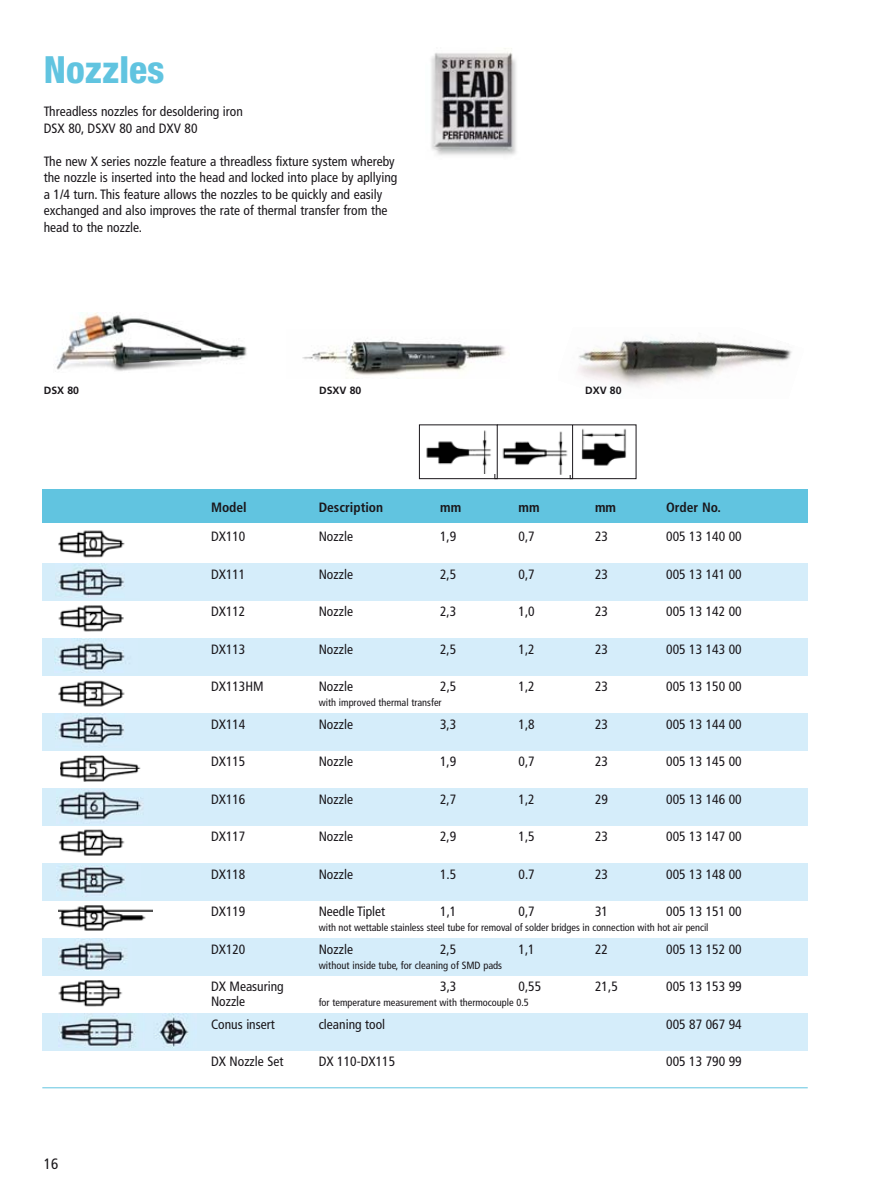
<style>
.page{position:relative;width:893px;height:1191px;background:#fff}
.page>*{position:absolute;margin:0;border:0;box-sizing:border-box;transform-origin:0 0}
.t1{font:800 condensed 37.5px "Helvetica Neue";color:#61c4e0}
.t2{font:condensed 15px "Frutiger";color:#1a171b}
.t3{font:condensed 13.5px/16.5px "Frutiger";color:#1a171b}
.t4{font:700 condensed 13.5px "Frutiger";color:#1a171b}
.t5{font:condensed 10.5px "Frutiger";color:#1a171b}
.t6{font:700 10.5px "Frutiger";color:#1a171b}
.t7{font:condensed 10.35px "Frutiger";letter-spacing:-.005em;color:#1a171b}
</style>
<div class="page">
<div style="left:42px;top:489px;width:766px;height:34px;background:#61c4e0"></div>
<div style="left:42px;top:563px;width:766px;height:38px;background:#d5edfa"></div>
<div style="left:42px;top:638px;width:766px;height:38px;background:#d5edfa"></div>
<div style="left:42px;top:713px;width:766px;height:38px;background:#d5edfa"></div>
<div style="left:42px;top:788px;width:766px;height:38px;background:#d5edfa"></div>
<div style="left:42px;top:863px;width:766px;height:38px;background:#d5edfa"></div>
<div style="left:42px;top:938px;width:766px;height:38px;background:#d5edfa"></div>
<div style="left:42px;top:1013px;width:766px;height:38px;background:#d5edfa"></div>
<img style="left:58px;top:530px;width:67px;height:28px">
<img style="left:57px;top:565px;width:68px;height:32px">
<img style="left:58px;top:605px;width:66px;height:27px">
<img style="left:58px;top:680px;width:67px;height:27px">
<img style="left:56px;top:713px;width:69px;height:31px">
<img style="left:60px;top:755px;width:81px;height:27px">
<img style="left:57px;top:790px;width:86px;height:33px">
<img style="left:58px;top:829px;width:67px;height:27px">
<img style="left:58px;top:865px;width:67px;height:30px">
<img style="left:59px;top:905px;width:93px;height:26px">
<img style="left:573px;top:427px;width:54px;height:45px">
<div style="left:570px;top:425px;width:66px;height:54px;border:1px solid #1a171b"></div>
<img style="left:497px;top:427px;width:74px;height:47px">
<div style="left:495px;top:425px;width:78px;height:54px;border:1px solid #1a171b"></div>
<img style="left:426px;top:430px;width:65px;height:44px">
<div style="left:419px;top:425px;width:78px;height:54px;border:1px solid #1a171b"></div>
<img style="left:58px;top:980px;width:64px;height:27px">
<img style="left:58px;top:939px;width:69px;height:31px">
<img style="left:54px;top:638px;width:71px;height:33px">
<img style="left:59px;top:1013px;width:130px;height:34px">
<img style="left:56px;top:313px;width:191px;height:58px">
<img style="left:302px;top:338px;width:204px;height:37px">
<img style="left:578px;top:337px;width:214px;height:50px">
<hr style="left:42px;top:1087px;width:766px;height:1px;background:#61c4e0">
<img style="left:431px;top:48px;width:85px;height:108px">
<h1 class="t1" style="left:44px;top:57px;width:122px">Nozzles</h1>
<p class="t3" style="left:44px;top:104px;width:201px">Threadless nozzles for desoldering iron<br>DSX 80, DSXV 80 and DXV 80</p>
<p class="t3" style="left:44px;top:154px;width:355px">The new X series nozzle feature a threadless fixture system whereby the nozzle is inserted into the head and locked into place by apllying a 1/4 turn. This feature allows the nozzles to be quickly and easily exchanged and also improves the rate of thermal transfer from the head to the nozzle.</p>
<p class="t6" style="left:44px;top:386px;width:37px">DSX 80</p>
<p class="t6" style="left:319px;top:386px;width:44px">DSXV 80</p>
<p class="t6" style="left:585px;top:386px;width:38px">DXV 80</p>
<p class="t2" style="left:44px;top:1157px;width:16px">16</p>
<p class="t4" style="left:211px;top:502px;width:37px">Model</p>
<p class="t4" style="left:319px;top:502px;width:66px">Description</p>
<p class="t4" style="left:440px;top:502px;width:23px">mm</p>
<p class="t4" style="left:519px;top:502px;width:23px">mm</p>
<p class="t4" style="left:595px;top:502px;width:23px">mm</p>
<p class="t4" style="left:666px;top:502px;width:56px">Order No.</p>
<p class="t3" style="left:211px;top:529px;width:36px">DX110</p>
<p class="t3" style="left:319px;top:529px;width:36px">Nozzle</p>
<p class="t3" style="left:440px;top:529px;width:18px">1,9</p>
<p class="t3" style="left:519px;top:529px;width:18px">0,7</p>
<p class="t3" style="left:595px;top:529px;width:14px">23</p>
<p class="t3" style="left:666px;top:529px;width:77px">005 13 140 00</p>
<p class="t3" style="left:211px;top:567px;width:36px">DX111</p>
<p class="t3" style="left:319px;top:567px;width:36px">Nozzle</p>
<p class="t3" style="left:440px;top:567px;width:18px">2,5</p>
<p class="t3" style="left:519px;top:567px;width:18px">0,7</p>
<p class="t3" style="left:595px;top:567px;width:14px">23</p>
<p class="t3" style="left:666px;top:567px;width:77px">005 13 141 00</p>
<p class="t3" style="left:211px;top:604px;width:36px">DX112</p>
<p class="t3" style="left:319px;top:604px;width:36px">Nozzle</p>
<p class="t3" style="left:440px;top:604px;width:18px">2,3</p>
<p class="t3" style="left:519px;top:604px;width:18px">1,0</p>
<p class="t3" style="left:595px;top:604px;width:14px">23</p>
<p class="t3" style="left:666px;top:604px;width:77px">005 13 142 00</p>
<p class="t3" style="left:211px;top:642px;width:36px">DX113</p>
<p class="t3" style="left:319px;top:642px;width:36px">Nozzle</p>
<p class="t3" style="left:440px;top:642px;width:18px">2,5</p>
<p class="t3" style="left:519px;top:642px;width:18px">1,2</p>
<p class="t3" style="left:595px;top:642px;width:14px">23</p>
<p class="t3" style="left:666px;top:642px;width:77px">005 13 143 00</p>
<p class="t3" style="left:211px;top:679px;width:54px">DX113HM</p>
<p class="t3" style="left:319px;top:679px;width:36px">Nozzle</p>
<p class="t3" style="left:440px;top:679px;width:18px">2,5</p>
<p class="t3" style="left:519px;top:679px;width:18px">1,2</p>
<p class="t3" style="left:595px;top:679px;width:14px">23</p>
<p class="t3" style="left:666px;top:679px;width:77px">005 13 150 00</p>
<p class="t7" style="left:319px;top:698px;width:124px">with improved thermal transfer</p>
<p class="t3" style="left:211px;top:717px;width:36px">DX114</p>
<p class="t3" style="left:319px;top:717px;width:36px">Nozzle</p>
<p class="t3" style="left:440px;top:717px;width:18px">3,3</p>
<p class="t3" style="left:519px;top:717px;width:18px">1,8</p>
<p class="t3" style="left:595px;top:717px;width:14px">23</p>
<p class="t3" style="left:666px;top:717px;width:77px">005 13 144 00</p>
<p class="t3" style="left:211px;top:754px;width:36px">DX115</p>
<p class="t3" style="left:319px;top:754px;width:36px">Nozzle</p>
<p class="t3" style="left:440px;top:754px;width:18px">1,9</p>
<p class="t3" style="left:519px;top:754px;width:18px">0,7</p>
<p class="t3" style="left:595px;top:754px;width:14px">23</p>
<p class="t3" style="left:666px;top:754px;width:77px">005 13 145 00</p>
<p class="t3" style="left:211px;top:792px;width:36px">DX116</p>
<p class="t3" style="left:319px;top:792px;width:36px">Nozzle</p>
<p class="t3" style="left:440px;top:792px;width:18px">2,7</p>
<p class="t3" style="left:519px;top:792px;width:18px">1,2</p>
<p class="t3" style="left:595px;top:792px;width:14px">29</p>
<p class="t3" style="left:666px;top:792px;width:77px">005 13 146 00</p>
<p class="t3" style="left:211px;top:829px;width:36px">DX117</p>
<p class="t3" style="left:319px;top:829px;width:36px">Nozzle</p>
<p class="t3" style="left:440px;top:829px;width:18px">2,9</p>
<p class="t3" style="left:519px;top:829px;width:18px">1,5</p>
<p class="t3" style="left:595px;top:829px;width:14px">23</p>
<p class="t3" style="left:666px;top:829px;width:77px">005 13 147 00</p>
<p class="t3" style="left:211px;top:867px;width:36px">DX118</p>
<p class="t3" style="left:319px;top:867px;width:36px">Nozzle</p>
<p class="t3" style="left:440px;top:867px;width:18px">1.5</p>
<p class="t3" style="left:519px;top:867px;width:18px">0.7</p>
<p class="t3" style="left:595px;top:867px;width:14px">23</p>
<p class="t3" style="left:666px;top:867px;width:77px">005 13 148 00</p>
<p class="t3" style="left:211px;top:904px;width:36px">DX119</p>
<p class="t3" style="left:319px;top:904px;width:68px">Needle Tiplet</p>
<p class="t3" style="left:440px;top:904px;width:18px">1,1</p>
<p class="t3" style="left:519px;top:904px;width:18px">0,7</p>
<p class="t3" style="left:595px;top:904px;width:14px">31</p>
<p class="t3" style="left:666px;top:904px;width:77px">005 13 151 00</p>
<p class="t7" style="left:319px;top:923px;width:391px">with not wettable stainless steel tube for removal of solder bridges in connection with hot air pencil</p>
<p class="t3" style="left:211px;top:942px;width:36px">DX120</p>
<p class="t3" style="left:319px;top:942px;width:36px">Nozzle</p>
<p class="t3" style="left:440px;top:942px;width:18px">2,5</p>
<p class="t3" style="left:519px;top:942px;width:18px">1,1</p>
<p class="t3" style="left:595px;top:942px;width:14px">22</p>
<p class="t3" style="left:666px;top:942px;width:77px">005 13 152 00</p>
<p class="t5" style="left:319px;top:961px;width:185px">without inside tube, for cleaning of SMD pads</p>
<p class="t3" style="left:211px;top:979px;width:74px">DX Measuring</p>
<p class="t3" style="left:440px;top:979px;width:18px">3,3</p>
<p class="t3" style="left:519px;top:979px;width:24px">0,55</p>
<p class="t3" style="left:595px;top:979px;width:24px">21,5</p>
<p class="t3" style="left:666px;top:979px;width:77px">005 13 153 99</p>
<p class="t3" style="left:211px;top:994px;width:36px">Nozzle</p>
<p class="t7" style="left:319px;top:998px;width:212px">for temperature measurement with thermocouple 0.5</p>
<p class="t3" style="left:211px;top:1017px;width:65px">Conus insert</p>
<p class="t3" style="left:319px;top:1017px;width:68px">cleaning tool</p>
<p class="t3" style="left:666px;top:1017px;width:77px">005 87 067 94</p>
<p class="t3" style="left:211px;top:1054px;width:74px">DX Nozzle Set</p>
<p class="t3" style="left:319px;top:1054px;width:78px">DX 110-DX115</p>
<p class="t3" style="left:666px;top:1054px;width:77px">005 13 790 99</p>
</div>
